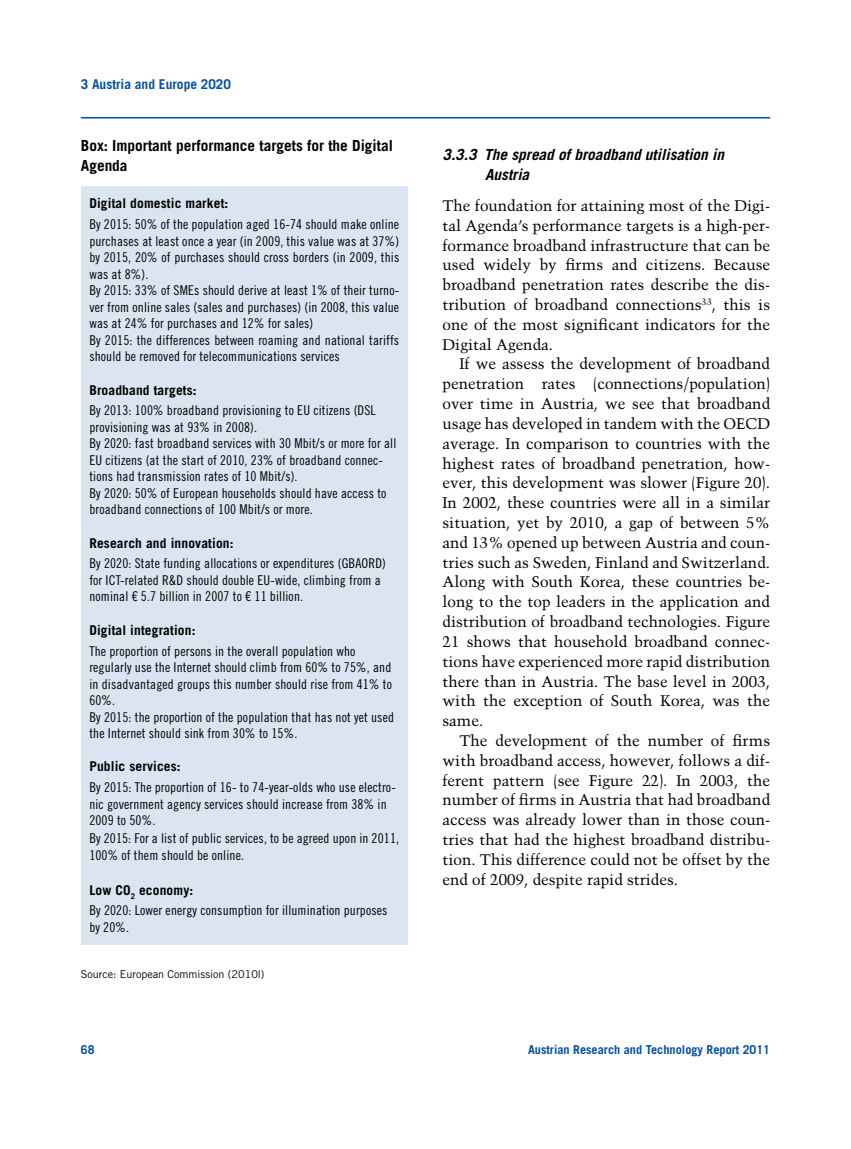
<style>
.page{position:relative;width:851px;height:1149px;background:#fff}
.page>*{position:absolute;margin:0;border:0;box-sizing:border-box;transform-origin:0 0}
.t1{font:15.3px/19.8px "Trump Mediaeval LT Std";color:#000;text-align:justify}
.t2{font:700 15.3px/19.8px "Trade Gothic LT Std";color:#000}
.t3{font:italic 700 15.3px/19.8px "Trade Gothic LT Std";color:#000}
.t4{font:13.5px/16.5px "Trade Gothic LT Std Cn 18";letter-spacing:.01em;color:#000}
.t5{font:700 13.5px "Trade Gothic LT Std";color:#0551a0}
.t6{font:700 12.3px "Trade Gothic LT Std";color:#0551a0}
.t7{font:10.8px "Trade Gothic LT Std";color:#000}
.s1{font-family:"Trade Gothic LT Std";font-weight:700}
</style>
<div class="page">
<hr style="left:81px;top:117px;width:689px;height:1px;background:#0551a0">
<div style="left:81px;top:186px;width:326px;height:758px;background:#dae5f1"></div>
<p class="t5" style="left:81px;top:76px;width:152px">3 Austria and Europe 2020</p>
<p class="t2" style="left:81px;top:136px;width:313px">Box: Important performance targets for the Digital<br>Agenda</p>
<p class="t4" style="left:89px;top:193px;width:311px;line-height:20.7px"><span class="s1">Digital domestic market:<br></span>By 2015: 50% of the population aged 16-74 should make online</p>
<p class="t4" style="left:89px;top:232px;width:311px">purchases at least once a year (in 2009, this value was at 37%) by 2015, 20% of purchases should cross borders (in 2009, this was at 8%).<br>By 2015: 33% of SMEs should derive at least 1% of their turno&shy;ver from online sales (sales and purchases) (in 2008, this value was at 24% for purchases and 12% for sales)<br>By 2015: the differences between roaming and national tariffs should be removed for telecommunications services</p>
<p class="t4" style="left:89px;top:379px;width:288px;line-height:20.7px"><span class="s1">Broadband targets:<br></span>By 2013: 100% broadband provisioning to EU citizens (DSL</p>
<p class="t4" style="left:89px;top:418px;width:308px">provisioning was at 93% in 2008).<br>By 2020: fast broadband services with 30 Mbit/s or more for all EU citizens (at the start of 2010, 23% of broadband connec&shy;tions had transmission rates of 10 Mbit/s).<br>By 2020: 50% of European households should have access to broadband connections of 100 Mbit/s or more.</p>
<p class="t4" style="left:89px;top:532px;width:298px;line-height:20.7px"><span class="s1">Research and innovation:<br></span>By 2020: State funding allocations or expenditures (GBAORD)</p>
<p class="t4" style="left:89px;top:571px;width:293px">for ICT-related R&amp;D should double EU-wide, climbing from a nominal € 5.7 billion in 2007 to € 11 billion.</p>
<p class="t4" style="left:89px;top:619px;width:267px;line-height:20.7px"><span class="s1">Digital integration:<br></span>The proportion of persons in the overall population who</p>
<p class="t4" style="left:89px;top:658px;width:306px">regularly use the Internet should climb from 60% to 75%, and in disadvantaged groups this number should rise from 41% to 60%.<br>By 2015: the proportion of the population that has not yet used the Internet should sink from 30% to 15%.</p>
<p class="t4" style="left:89px;top:756px;width:307px;line-height:20.7px"><span class="s1">Public services:<br></span>By 2015: The proportion of 16- to 74-year-olds who use electro-</p>
<p class="t4" style="left:89px;top:795px;width:299px">nic government agency services should increase from 38% in<br>2009 to 50%.</p>
<p class="t4" style="left:89px;top:829px;width:311px">By 2015: For a list of public services, to be agreed upon in 2011,<br>100% of them should be online.</p>
<p class="t4" style="left:89px;top:879px;width:299px;line-height:20.7px"><span class="s1">Low CO</span><sub>2</sub> <span class="s1">economy:<br></span>By 2020: Lower energy consumption for illumination purposes</p>
<p class="t4" style="left:89px;top:918px;width:41px">by 20%.</p>
<p class="t7" style="left:81px;top:967px;width:185px">Source: European Commission (2010l)</p>
<p class="t3" style="left:485px;top:145px;width:240px;text-indent:-43px">3.3.3 The spread of broadband utilisation in<br>Austria</p>
<p class="t1" style="left:442px;top:195px;width:329px">The foundation for attaining most of the Digi&shy;tal Agenda’s performance targets is a high-per&shy;formance broadband infrastructure that can be used widely by firms and citizens. Because broadband penetration rates describe the dis&shy;tribution of broadband connections<sup>33</sup>, this is one of the most significant indicators for the Digital Agenda.</p>
<p class="t1" style="left:442px;top:354px;width:329px;text-indent:17px">If we assess the development of broadband penetration rates (connections/population) over time in Austria, we see that broadband usage has developed in tandem with the OECD average. In comparison to countries with the highest rates of broadband penetration, how&shy;ever, this development was slower (Figure 20).<br>In 2002, these countries were all in a similar situation, yet by 2010, a gap of between 5% and 13% opened up between Austria and coun&shy;tries such as Sweden, Finland and Switzerland.<br>Along with South Korea, these countries be&shy;long to the top leaders in the application and distribution of broadband technologies. Figure 21 shows that household broadband connec&shy;tions have experienced more rapid distribution there than in Austria. The base level in 2003, with the exception of South Korea, was the same.</p>
<p class="t1" style="left:442px;top:730px;width:329px;text-indent:17px">The development of the number of firms with broadband access, however, follows a dif&shy;ferent pattern (see Figure 22). In 2003, the number of firms in Austria that had broadband access was already lower than in those coun&shy;tries that had the highest broadband distribu&shy;tion. This difference could not be offset by the end of 2009, despite rapid strides.</p>
<p class="t6" style="left:81px;top:1041px;width:15px">68</p>
<p class="t6" style="left:528px;top:1041px;width:243px">Austrian Research and Technology Report 2011</p>
</div>
